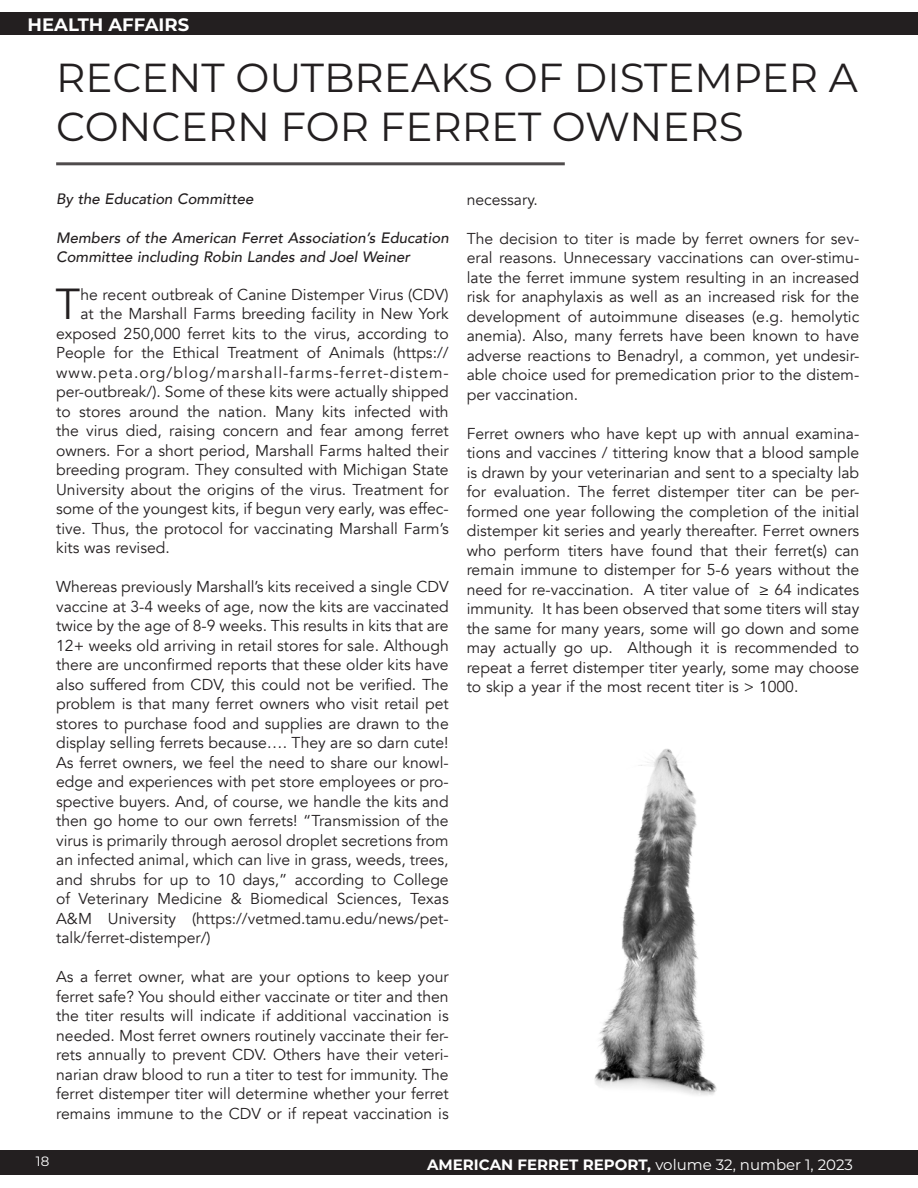
<style>
.page{position:relative;width:918px;height:1188px;background:#fff}
.page>*{position:absolute;margin:0;border:0;box-sizing:border-box;transform-origin:0 0}
.ARTICLE_BODY{font:43.35px "Avenir";color:#231f20}
.AFA_ARTICLES_TITLES{font:40.5px/48.6px "Montserrat";color:#231f20}
.SECTIONS_-_TOC_NO_SH{font:700 18px "Montserrat";color:#fff}
.ARTICLE_BODY-2{font:15.75px/19.5px "Avenir";color:#231f20;text-align:justify}
.ARTICLE_BODY-3{font:15.75px "Avenir";letter-spacing:.065em;color:#231f20}
.ARTICLE_AUTHOR{font:italic 500 15px/19.5px "Avenir";color:#231f20}
.t1{font:700 15px "Montserrat";color:#fff}
.t2{font:13.5px "Montserrat";color:#fff}
.s1{font-weight:400}
</style>
<div class="page">
<div style="left:0;top:1150px;width:918px;height:25px;background:#231f20"></div>
<div style="left:0;top:12px;width:918px;height:23px;background:#231f20"></div>
<hr style="left:56px;top:162px;width:509px;height:3px;background:#231f20">
<img style="left:594px;top:748px;width:123px;height:348px">
<p class="SECTIONS_-_TOC_NO_SH" style="left:28px;top:11px;width:163px">HEALTH AFFAIRS</p>
<p class="AFA_ARTICLES_TITLES" style="left:56px;top:52px;width:803px">RECENT OUTBREAKS OF DISTEMPER A<br>CONCERN FOR FERRET OWNERS</p>
<p class="ARTICLE_AUTHOR" style="left:56px;top:189px;width:199px">By the Education Committee</p>
<p class="ARTICLE_AUTHOR" style="left:56px;top:228px;width:394px">Members of the American Ferret Association’s Education<br>Committee including Robin Landes and Joel Weiner</p>
<p class="ARTICLE_BODY" style="left:56px;top:279px;width:26px">T</p>
<p class="ARTICLE_BODY-2" style="left:80px;top:285px;width:370px">he recent outbreak of Canine Distemper Virus (CDV)</p>
<p class="ARTICLE_BODY-2" style="left:80px;top:305px;width:370px">at the Marshall Farms breeding facility in New York</p>
<p class="ARTICLE_BODY-2" style="left:56px;top:324px;width:394px">exposed 250,000 ferret kits to the virus, according to</p>
<p class="ARTICLE_BODY-2" style="left:56px;top:344px;width:394px">People for the Ethical Treatment of Animals (https://</p>
<p class="ARTICLE_BODY-3" style="left:56px;top:363px;width:394px">www.peta.org/blog/marshall-farms-ferret-distem-</p>
<p class="ARTICLE_BODY-2" style="left:56px;top:383px;width:394px">per-outbreak/). Some of these kits were actually shipped</p>
<p class="ARTICLE_BODY-2" style="left:56px;top:402px;width:394px">to stores around the nation. Many kits infected with</p>
<p class="ARTICLE_BODY-2" style="left:56px;top:422px;width:394px">the virus died, raising concern and fear among ferret</p>
<p class="ARTICLE_BODY-2" style="left:56px;top:441px;width:394px">owners. For a short period, Marshall Farms halted their</p>
<p class="ARTICLE_BODY-2" style="left:56px;top:461px;width:394px">breeding program. They consulted with Michigan State</p>
<p class="ARTICLE_BODY-2" style="left:56px;top:480px;width:394px">University about the origins of the virus. Treatment for</p>
<p class="ARTICLE_BODY-2" style="left:56px;top:500px;width:394px">some of the youngest kits, if begun very early, was effec-</p>
<p class="ARTICLE_BODY-2" style="left:56px;top:519px;width:394px">tive. Thus, the protocol for vaccinating Marshall Farm’s</p>
<p class="ARTICLE_BODY-2" style="left:56px;top:539px;width:115px">kits was revised.</p>
<p class="ARTICLE_BODY-2" style="left:56px;top:578px;width:394px">Whereas previously Marshall’s kits received a single CDV vaccine at 3-4 weeks of age, now the kits are vaccinated twice by the age of 8-9 weeks. This results in kits that are 12+ weeks old arriving in retail stores for sale. Although there are unconfirmed reports that these older kits have also suffered from CDV, this could not be verified. The problem is that many ferret owners who visit retail pet stores to purchase food and supplies are drawn to the display selling ferrets because…. They are so darn cute!<br>As ferret owners, we feel the need to share our knowl&shy;edge and experiences with pet store employees or pro&shy;spective buyers. And, of course, we handle the kits and then go home to our own ferrets! “Transmission of the virus is primarily through aerosol droplet secretions from an infected animal, which can live in grass, weeds, trees, and shrubs for up to 10 days,” according to College of Veterinary Medicine &amp; Biomedical Sciences, Texas A&amp;M University (https://vetmed.tamu.edu/news/pet&shy;talk/ferret-distemper/)</p>
<p class="ARTICLE_BODY-2" style="left:56px;top:968px;width:394px">As a ferret owner, what are your options to keep your ferret safe? You should either vaccinate or titer and then the titer results will indicate if additional vaccination is needed. Most ferret owners routinely vaccinate their fer&shy;rets annually to prevent CDV. Others have their veteri&shy;narian draw blood to run a titer to test for immunity. The ferret distemper titer will determine whether your ferret remains immune to the CDV or if repeat vaccination is</p>
<p class="ARTICLE_BODY-2" style="left:467px;top:190px;width:73px">necessary.</p>
<p class="ARTICLE_BODY-2" style="left:467px;top:229px;width:394px">The decision to titer is made by ferret owners for sev&shy;eral reasons. Unnecessary vaccinations can over-stimu&shy;late the ferret immune system resulting in an increased risk for anaphylaxis as well as an increased risk for the development of autoimmune diseases (e.g. hemolytic anemia). Also, many ferrets have been known to have adverse reactions to Benadryl, a common, yet undesir&shy;able choice used for premedication prior to the distem&shy;per vaccination.</p>
<p class="ARTICLE_BODY-2" style="left:467px;top:424px;width:394px">Ferret owners who have kept up with annual examina&shy;tions and vaccines / tittering know that a blood sample is drawn by your veterinarian and sent to a specialty lab for evaluation. The ferret distemper titer can be per&shy;formed one year following the completion of the initial distemper kit series and yearly thereafter. Ferret owners who perform titers have found that their ferret(s) can remain immune to distemper for 5-6 years without the need for re-vaccination. A titer value of ≥ 64 indicates immunity. It has been observed that some titers will stay the same for many years, some will go down and some may actually go up. Although it is recommended to repeat a ferret distemper titer yearly, some may choose to skip a year if the most recent titer is &gt; 1000.</p>
<p class="t2" style="left:36px;top:1152px;width:15px">18</p>
<p class="t1" style="left:427px;top:1154px;width:428px">AMERICAN FERRET REPORT, <span class="s1">volume 32, number 1, 2023</span></p>
</div>
